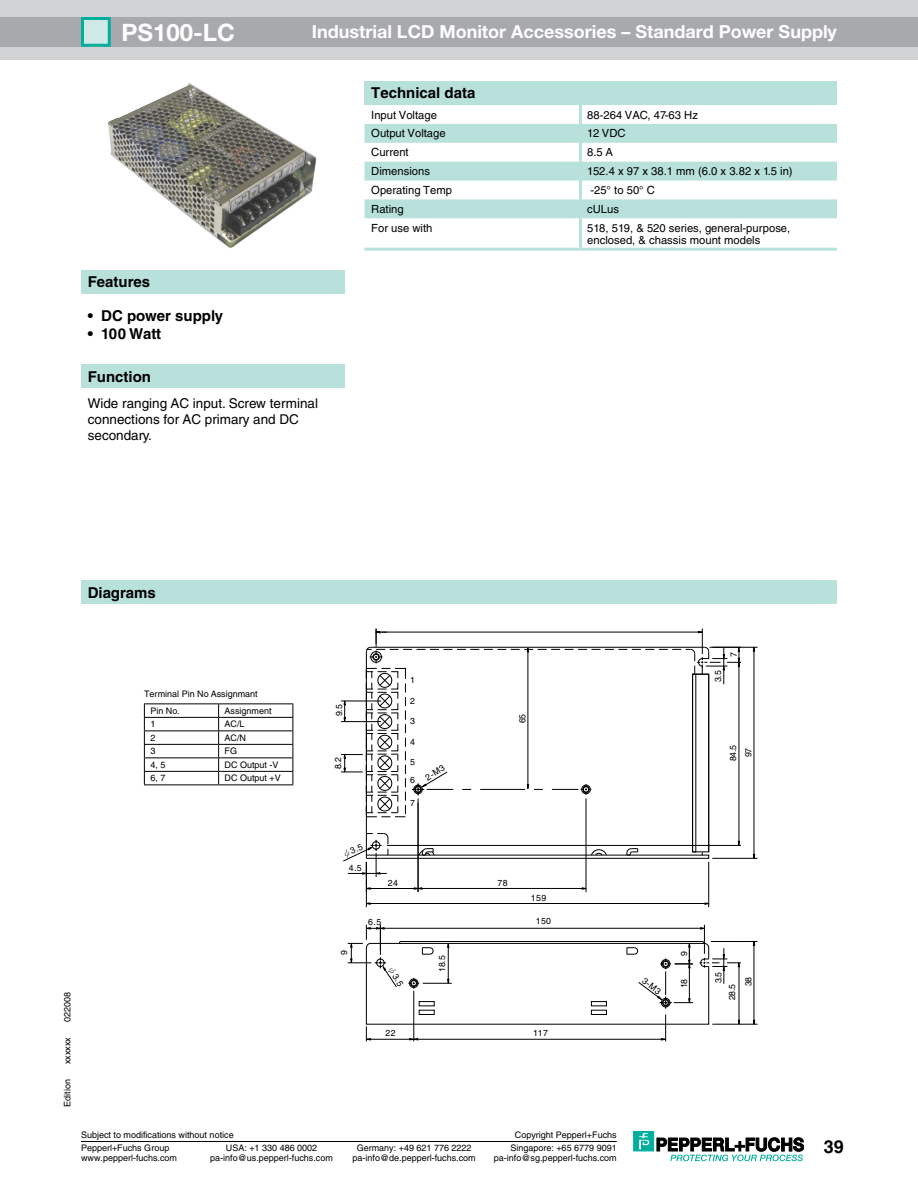
<style>
.page{position:relative;width:918px;height:1188px;background:#fff}
.page>*{position:absolute;margin:0;border:0;box-sizing:border-box;transform-origin:0 0}
.t1{font:700 24px "Helvetica Neue";color:#fff}
.t2{font:700 18px "Helvetica Neue";color:#fff}
.t3{font:700 18px "puf";color:#000}
.t4{font:700 15px "puf";color:#000}
.t5{font:13.5px/16.2px "puf";color:#000}
.t6{font:11.25px/12px "puf";color:#000}
.t7{font:9px/9.9px "puf";color:#000}
.t8{font:8.85px "puf";color:#000}
.t9{font:8.7px/17.2px "puf";letter-spacing:.045em;color:#000}
</style>
<div class="page">
<hr style="left:81px;top:1141px;width:536px;height:1px;background:#000">
<div style="left:633px;top:1131px;width:21px;height:20px;background:#00ae9d;border:1px solid #00ae9d"></div>
<svg style="left:638px;top:1132px;width:12px;height:18px"></svg>
<svg style="left:657px;top:1137px;width:147px;height:24px"></svg>
<div style="left:0;top:0;width:918px;height:60px;background:#d1d3d4"></div>
<div style="left:0;top:17px;width:918px;height:30px;background:#a7a9ac"></div>
<div style="left:81px;top:17px;width:30px;height:30px;background:#cfeae6;border:3px solid #00ae9d"></div>
<div style="left:364px;top:81px;width:473px;height:24px;background:#b8e1dc"></div>
<div style="left:81px;top:364px;width:263px;height:24px;background:#b8e1dc"></div>
<div style="left:81px;top:270px;width:263px;height:24px;background:#b8e1dc"></div>
<div style="left:81px;top:580px;width:756px;height:24px;background:#b8e1dc"></div>
<svg style="left:364px;top:124px;width:473px;height:94px;fill:#b8e1dc"></svg>
<hr style="left:579px;top:105px;width:3px;height:19px;background:#b8e1dc">
<hr style="left:579px;top:124px;width:3px;height:19px;background:#b8e1dc">
<hr style="left:579px;top:143px;width:3px;height:19px;background:#b8e1dc">
<hr style="left:579px;top:162px;width:3px;height:19px;background:#b8e1dc">
<hr style="left:579px;top:181px;width:3px;height:18px;background:#b8e1dc">
<hr style="left:579px;top:199px;width:3px;height:19px;background:#b8e1dc">
<hr style="left:579px;top:218px;width:3px;height:30px;background:#b8e1dc">
<hr style="left:364px;top:248px;width:216px;height:3px;background:#b8e1dc">
<hr style="left:580px;top:248px;width:257px;height:3px;background:#b8e1dc">
<img style="left:108px;top:83px;width:208px;height:165px">
<div style="left:692px;top:674px;width:17px;height:178px;border:1px solid #000"></div>
<hr style="left:712px;top:1024px;width:46px;height:1px;background:#000">
<hr style="left:712px;top:647px;width:46px;height:1px;background:#000">
<hr style="left:712px;top:858px;width:46px;height:1px;background:#000">
<hr style="left:754px;top:651px;width:1px;height:206px;background:#000">
<svg style="left:752px;top:646px;width:4px;height:6px"></svg>
<svg style="left:752px;top:853px;width:4px;height:6px"></svg>
<hr style="left:739px;top:666px;width:1px;height:177px;background:#000">
<svg style="left:737px;top:840px;width:3px;height:5px"></svg>
<svg style="left:590px;top:849px;width:17px;height:6px"></svg>
<svg style="left:626px;top:848px;width:12px;height:7px"></svg>
<svg style="left:419px;top:848px;width:16px;height:7px"></svg>
<hr style="left:586px;top:798px;width:1px;height:94px;background:#000">
<hr style="left:421px;top:888px;width:162px;height:1px;background:#000">
<svg style="left:581px;top:887px;width:6px;height:3px"></svg>
<hr style="left:418px;top:799px;width:1px;height:93px;background:#000">
<hr style="left:369px;top:888px;width:47px;height:1px;background:#000">
<svg style="left:413px;top:887px;width:10px;height:3px"></svg>
<svg style="left:365px;top:887px;width:6px;height:3px"></svg>
<hr style="left:708px;top:862px;width:1px;height:45px;background:#000">
<hr style="left:366px;top:862px;width:1px;height:45px;background:#000">
<hr style="left:369px;top:903px;width:337px;height:1px;background:#000">
<svg style="left:704px;top:902px;width:6px;height:3px"></svg>
<svg style="left:365px;top:902px;width:6px;height:3px"></svg>
<hr style="left:387px;top:845px;width:354px;height:1px;background:#000">
<hr style="left:366px;top:652px;width:1px;height:206px;background:#000">
<div style="left:366px;top:855px;width:343px;height:4px;border:1px solid #000"></div>
<svg style="left:341px;top:629px;width:400px;height:188px"></svg>
<hr style="left:754px;top:945px;width:1px;height:76px;background:#000">
<svg style="left:752px;top:1019px;width:4px;height:6px"></svg>
<hr style="left:712px;top:941px;width:46px;height:1px;background:#000">
<hr style="left:144px;top:703px;width:75px;height:1px;background:#000">
<hr style="left:219px;top:703px;width:74px;height:1px;background:#000">
<hr style="left:144px;top:717px;width:75px;height:1px;background:#000">
<hr style="left:219px;top:717px;width:74px;height:1px;background:#000">
<hr style="left:144px;top:730px;width:75px;height:1px;background:#000">
<hr style="left:219px;top:730px;width:74px;height:1px;background:#000">
<hr style="left:144px;top:744px;width:75px;height:1px;background:#000">
<hr style="left:219px;top:744px;width:74px;height:1px;background:#000">
<hr style="left:144px;top:757px;width:75px;height:1px;background:#000">
<hr style="left:219px;top:757px;width:74px;height:1px;background:#000">
<hr style="left:144px;top:771px;width:75px;height:1px;background:#000">
<svg style="left:144px;top:704px;width:1px;height:80px"></svg>
<hr style="left:219px;top:771px;width:74px;height:1px;background:#000">
<svg style="left:218px;top:704px;width:1px;height:80px"></svg>
<svg style="left:292px;top:704px;width:1px;height:80px"></svg>
<hr style="left:144px;top:784px;width:75px;height:1px;background:#000">
<hr style="left:219px;top:784px;width:74px;height:1px;background:#000">
<svg style="left:348px;top:925px;width:393px;height:116px"></svg>
<svg style="left:343px;top:833px;width:46px;height:44px"></svg>
<h1 class="t1" style="left:122px;top:18px;width:115px">PS100-LC</h1>
<h3 class="t4" style="left:88px;top:273px;width:64px">Features</h3>
<h3 class="t4" style="left:88px;top:307px;width:137px">• DC power supply</h3>
<h3 class="t4" style="left:88px;top:325px;width:75px">• 100 Watt</h3>
<h3 class="t4" style="left:88px;top:367px;width:65px">Function</h3>
<h2 class="t2" style="left:312px;top:20px;width:527px">Industrial LCD Monitor Accessories – Standard Power Supply</h2>
<h3 class="t4" style="left:371px;top:84px;width:106px">Technical data</h3>
<p class="t6" style="left:371px;top:109px;width:67px">Input Voltage</p>
<p class="t6" style="left:587px;top:109px;width:112px">88-264 VAC, 47-63 Hz</p>
<p class="t6" style="left:371px;top:127px;width:76px">Output Voltage</p>
<p class="t6" style="left:587px;top:127px;width:40px">12 VDC</p>
<p class="t6" style="left:371px;top:146px;width:39px">Current</p>
<p class="t6" style="left:587px;top:146px;width:27px">8.5 A</p>
<p class="t6" style="left:371px;top:165px;width:60px">Dimensions</p>
<p class="t6" style="left:587px;top:165px;width:207px">152.4 x 97 x 38.1 mm (6.0 x 3.82 x 1.5 in)</p>
<p class="t6" style="left:371px;top:184px;width:82px">Operating Temp</p>
<p class="t6" style="left:590px;top:184px;width:66px">-25° to 50° C</p>
<p class="t6" style="left:371px;top:203px;width:34px">Rating</p>
<p class="t6" style="left:587px;top:203px;width:33px">cULus</p>
<p class="t6" style="left:371px;top:222px;width:63px">For use with</p>
<p class="t6" style="left:587px;top:222px;width:204px">518, 519, &amp; 520 series, general-purpose, enclosed, &amp; chassis mount models</p>
<h3 class="t5" style="left:88px;top:395px;width:232px">Wide ranging AC input. Screw terminal connections for AC primary and DC secondary.</h3>
<h3 class="t4" style="left:88px;top:583px;width:70px">Diagrams</h3>
<p class="t7" style="left:150px;top:686px;width:109px;line-height:16.4px;text-indent:-6px">Terminal Pin No Assignmant<br>Pin No.</p>
<p class="t7" style="left:225px;top:706px;width:49px">Assignment</p>
<p class="t7" style="left:150px;top:719px;width:7px">1</p>
<p class="t7" style="left:225px;top:719px;width:22px">AC/L</p>
<p class="t7" style="left:150px;top:733px;width:7px">2</p>
<p class="t7" style="left:225px;top:733px;width:23px">AC/N</p>
<p class="t7" style="left:150px;top:746px;width:7px">3</p>
<p class="t7" style="left:225px;top:746px;width:14px">FG</p>
<p class="t7" style="left:150px;top:760px;width:17px">4, 5</p>
<p class="t7" style="left:225px;top:760px;width:56px">DC Output -V</p>
<p class="t7" style="left:150px;top:773px;width:17px">6, 7</p>
<p class="t7" style="left:225px;top:773px;width:58px">DC Output +V</p>
<p class="t9" style="left:330px;top:716px;width:13px;rotate:-90deg">9.5</p>
<p class="t9" style="left:329px;top:769px;width:13px;rotate:-90deg">8.2</p>
<p class="t9" style="left:410px;top:671px;width:6px">1</p>
<p class="t9" style="left:410px;top:692px;width:6px">2</p>
<p class="t9" style="left:410px;top:713px;width:6px">3</p>
<p class="t9" style="left:410px;top:733px;width:6px">4</p>
<p class="t9" style="left:410px;top:754px;width:6px">5<br>6</p>
<p class="t9" style="left:410px;top:794px;width:6px">7</p>
<p class="t8" style="left:423px;top:774px;width:23px;rotate:-33deg">2-M3</p>
<p class="t9" style="left:514px;top:723px;width:11px;rotate:-90deg">56</p>
<p class="t9" style="left:709px;top:682px;width:13px;rotate:-90deg">3.5</p>
<p class="t9" style="left:725px;top:657px;width:6px;rotate:-90deg">7</p>
<p class="t9" style="left:725px;top:761px;width:18px;rotate:-90deg">48 .5</p>
<p class="t9" style="left:740px;top:757px;width:11px;rotate:-90deg">79</p>
<p class="t7" style="left:62px;top:1022px;width:32px;rotate:-90deg">022008</p>
<p class="t7" style="left:62px;top:1064px;width:28px;rotate:-90deg">xxxxxx</p>
<p class="t7" style="left:62px;top:1107px;width:29px;rotate:-90deg">Edition</p>
<p class="t9" style="left:349px;top:859px;width:15px">4.5</p>
<p class="t9" style="left:388px;top:874px;width:12px">24</p>
<p class="t9" style="left:497px;top:874px;width:12px">78</p>
<p class="t9" style="left:531px;top:889px;width:17px">159</p>
<p class="t9" style="left:335px;top:955px;width:6px;rotate:-90deg">9</p>
<p class="t9" style="left:368px;top:913px;width:15px">6.5</p>
<p class="t9" style="left:536px;top:912px;width:17px">150</p>
<p class="t9" style="left:433px;top:972px;width:18px;rotate:-90deg">81 .5</p>
<p class="t9" style="left:386px;top:1025px;width:12px">22</p>
<p class="t9" style="left:533px;top:1025px;width:16px">117</p>
<p class="t9" style="left:675px;top:956px;width:6px;rotate:-90deg">9</p>
<p class="t9" style="left:710px;top:983px;width:13px;rotate:-90deg">3.5</p>
<p class="t8" style="left:646px;top:975px;width:23px;rotate:38deg">3-M3</p>
<p class="t9" style="left:740px;top:986px;width:11px;rotate:-90deg">83</p>
<p class="t9" style="left:676px;top:988px;width:11px;rotate:-90deg">18</p>
<p class="t9" style="left:723px;top:1000px;width:18px;rotate:-90deg">82 .5</p>
<p class="t7" style="left:81px;top:1128px;width:154px;line-height:13.2px">Subject to modifications without notice<br>Pepperl+Fuchs Group</p>
<p class="t7" style="left:81px;top:1153px;width:98px">www.pepperl-fuchs.com</p>
<p class="t7" style="left:210px;top:1143px;width:124px;text-align:center">USA: +1 330 486 0002 pa-info@us.pepperl-fuchs.com</p>
<p class="t7" style="left:352px;top:1153px;width:125px">pa-info@de.pepperl-fuchs.com</p>
<p class="t7" style="left:494px;top:1143px;width:124px;text-align:right">Singapore: +65 6779 9091 pa-info@sg.pepperl-fuchs.com</p>
<p class="t7" style="left:515px;top:1130px;width:103px">Copyright Pepperl+Fuchs</p>
<p class="t7" style="left:357px;top:1143px;width:116px">Germany: +49 621 776 2222</p>
<h2 class="t3" style="left:824px;top:1136px;width:22px">39</h2>
</div>
